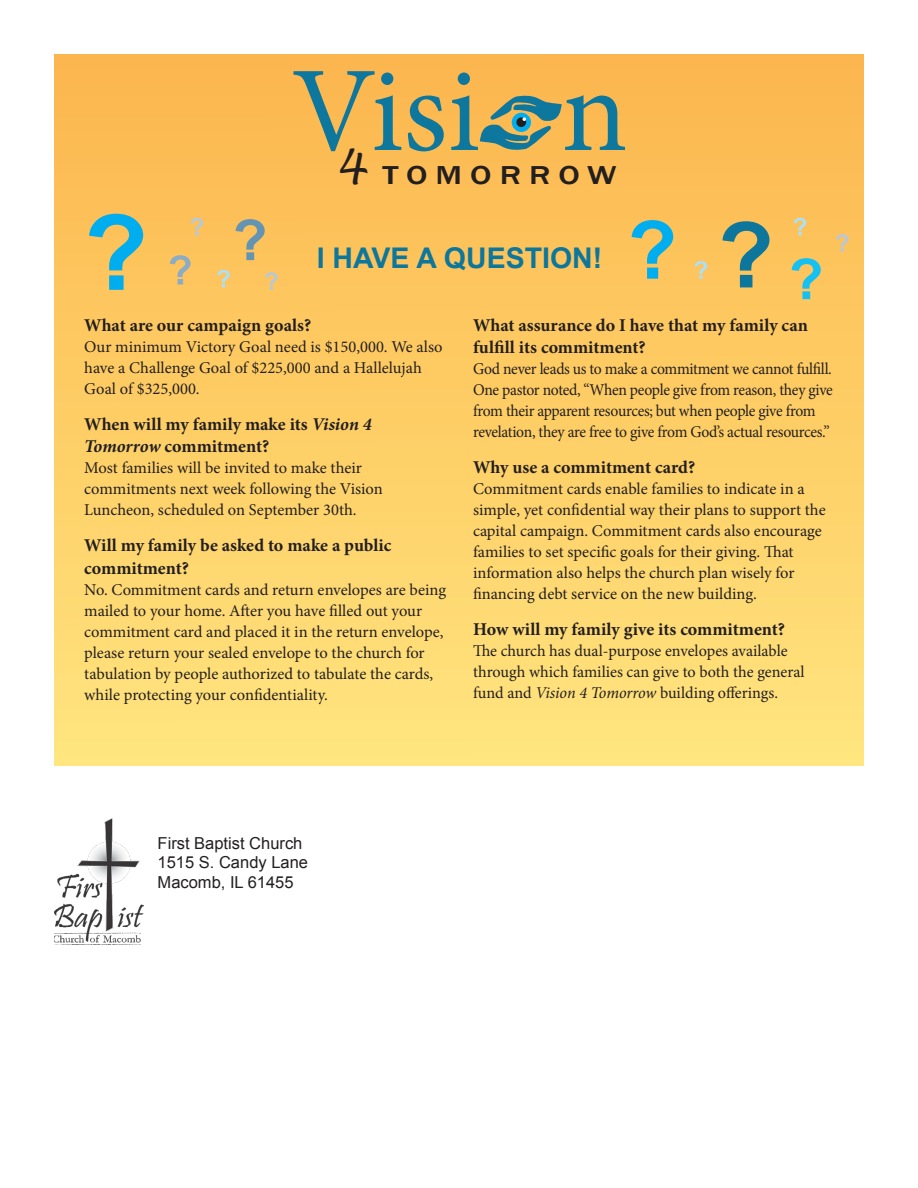
<style>
.page{position:relative;width:918px;height:1188px;background:#fff}
.page>*{position:absolute;margin:0;border:0;box-sizing:border-box;transform-origin:0 0}
.t1{font:121.2px "Minion Pro";color:#0e779d}
.Main_Header{font:700 28.5px "Arial";color:#0d769c}
.t2{font:500 26.7px "Franklin Gothic";letter-spacing:.24em;color:#231f20;scale:1.25 1}
.Question{font:700 18px/22.5px "Minion Pro";color:#231f20}
.Answer{font:16.5px/21px "Minion Pro";letter-spacing:-.005em;color:#231f20}
.Answer-2{font:16.5px/21px "Minion Pro";letter-spacing:-.025em;color:#231f20;scale:.95 1}
.t3{font:16.5px "Arial";color:#231f20}
.s1{font-family:"Lucida Handwriting";font-weight:400;font-style:italic;font-size:46.65px}
.s2{font-style:italic}
</style>
<div class="page">
<div style="left:54px;top:54px;width:810px;height:711px;background:linear-gradient(to bottom,#fcb64e,#ffe57e)"></div>
<svg style="left:480px;top:94px;width:82px;height:57px;background:#919d75"></svg>
<img style="left:54px;top:819px;width:89px;height:126px">
<svg style="left:236px;top:219px;width:29px;height:41px"></svg>
<svg style="left:170px;top:255px;width:21px;height:30px"></svg>
<svg style="left:265px;top:272px;width:13px;height:18px"></svg>
<svg style="left:722px;top:221px;width:48px;height:66px;background:#a8a872"></svg>
<svg style="left:191px;top:218px;width:12px;height:17px"></svg>
<svg style="left:217px;top:270px;width:13px;height:17px"></svg>
<svg style="left:632px;top:220px;width:41px;height:59px;background:#a1bb91"></svg>
<svg style="left:89px;top:214px;width:54px;height:76px;background:#a1bb91"></svg>
<svg style="left:695px;top:261px;width:12px;height:18px"></svg>
<svg style="left:792px;top:258px;width:29px;height:41px"></svg>
<svg style="left:794px;top:218px;width:12px;height:17px"></svg>
<svg style="left:836px;top:234px;width:13px;height:18px"></svg>
<p class="t1" style="left:291px;top:30px;width:338px">Visi n</p>
<p class="t2" style="left:335px;top:158px;width:227px"><span class="s1">4</span> TOMORROW</p>
<p class="Main_Header" style="left:317px;top:239px;width:287px">I HAVE A QUESTION!</p>
<p class="Question" style="left:84px;top:313px;width:229px">What are our campaign goals?</p>
<p class="Answer" style="left:84px;top:336px;width:360px">Our minimum Victory Goal need is $150,000. We also have a Challenge Goal of $225,000 and a Hallelujah<br>Goal of $325,000.</p>
<p class="Question" style="left:84px;top:412px;width:289px">When will my family make its <span class="s2">Vision 4<br>Tomorrow</span> commitment?</p>
<p class="Answer" style="left:84px;top:457px;width:300px">Most families will be invited to make their commitments next week following the Vision<br>Luncheon, scheduled on September 30th.</p>
<p class="Question" style="left:84px;top:534px;width:309px">Will my family be asked to make a public commitment?</p>
<p class="Answer" style="left:84px;top:579px;width:363px">No. Commitment cards and return envelopes are being mailed to your home. After you have filled out your commitment card and placed it in the return envelope, please return your sealed envelope to the church for tabulation by people authorized to tabulate the cards, while protecting your confidentiality.</p>
<p class="Question" style="left:473px;top:313px;width:336px">What assurance do I have that my family can fulfill its commitment?</p>
<p class="Answer-2" style="left:473px;top:358px;width:380px">God never leads us to make a commitment we cannot fulfill.<br>One pastor noted, “When people give from reason, they give from their apparent resources; but when people give from revelation, they are free to give from God’s actual resources.”</p>
<p class="Question" style="left:473px;top:456px;width:224px">Why use a commitment card?</p>
<p class="Answer" style="left:473px;top:478px;width:354px">Commitment cards enable families to indicate in a simple, yet confidential way their plans to support the capital campaign. Commitment cards also encourage families to set specific goals for their giving. That information also helps the church plan wisely for financing debt service on the new building.</p>
<p class="Question" style="left:473px;top:618px;width:314px">How will my family give its commitment?</p>
<p class="Answer" style="left:473px;top:640px;width:333px">The church has dual-purpose envelopes available through which families can give to both the general fund and <span class="s2">Vision 4 Tomorrow</span> building offerings.</p>
<p class="t3" style="left:158px;top:832px;width:146px">First Baptist Church</p>
<p class="t3" style="left:158px;top:852px;width:152px">1515 S. Candy Lane</p>
<p class="t3" style="left:158px;top:872px;width:138px">Macomb, IL 61455</p>
</div>
